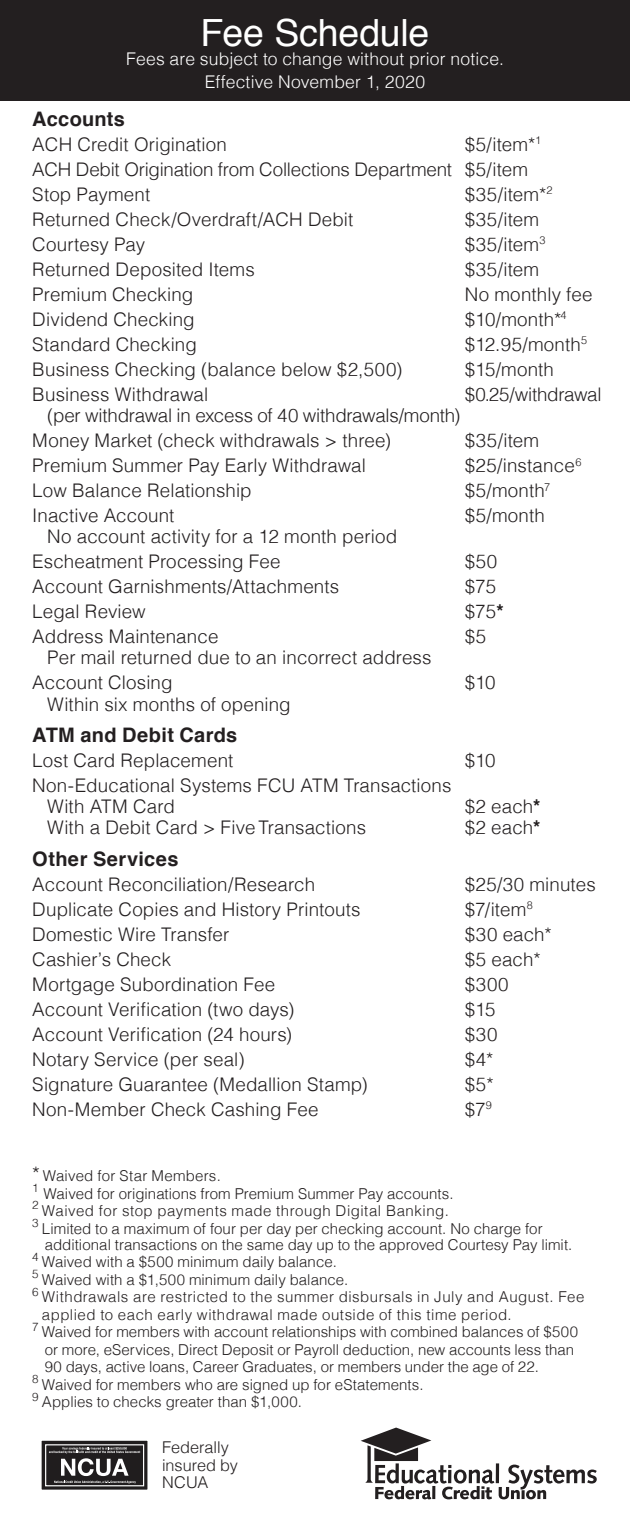
<style>
.page{position:relative;width:630px;height:1530px;background:#fff}
.page>*{position:absolute;margin:0;border:0;box-sizing:border-box;transform-origin:0 0}
.t1{font:37.5px "Helvetica";letter-spacing:-.005em;color:#fff}
.subhead{font:700 20px "Helvetica";letter-spacing:.015em;color:#231f20}
.body{font:300 18.75px/21.2px "Helvetica";letter-spacing:.01em;color:#231f20}
.body-2{font:300 18.75px "Helvetica";letter-spacing:-.015em;color:#231f20}
.body-3{font:300 18.75px "Helvetica";letter-spacing:-.01em;color:#231f20}
.t2{font:300 17.5px "Helvetica";letter-spacing:.01em;color:#fff}
.t3{font:300 16.25px/17.5px "Helvetica";color:#231f20}
.disclosure{font:300 15px/17.5px "Helvetica";letter-spacing:.005em;color:#231f20}
.disclosure-2{font:300 15px/17.5px "Helvetica";letter-spacing:.035em;color:#231f20}
.s1{font-weight:700}
.s2{font-size:20px}
</style>
<div class="page">
<svg style="left:361px;top:1428px;width:236px;height:71px"></svg>
<div style="left:0;top:0;width:630px;height:101px;background:#231f20"></div>
<svg style="left:43px;top:1442px;width:103px;height:46px"></svg>
<div style="left:41px;top:1440px;width:107px;height:50px;border:1px solid #fff"></div>
<div style="left:46px;top:1445px;width:98px;height:41px;background:#201d1e"></div>
<div style="left:45px;top:1444px;width:99px;height:42px;border:1px solid #fff"></div>
<svg style="left:49px;top:1447px;width:91px;height:37px"></svg>
<p class="t1" style="left:201px;top:4px;width:230px">Fee Schedule</p>
<p class="t2" style="left:126px;top:45px;width:379px">Fees are subject to change without prior notice.</p>
<p class="t2" style="left:205px;top:67px;width:222px">Effective November 1, 2020</p>
<p class="subhead" style="left:32px;top:102px;width:94px">Accounts</p>
<p class="body" style="left:32px;top:132px;width:196px">ACH Credit Origination</p>
<p class="body" style="left:465px;top:132px;width:78px">$5/item*<sup>1</sup></p>
<p class="body-3" style="left:32px;top:154px;width:497px">ACH Debit Origination from Collections Department $5/item</p>
<p class="body" style="left:32px;top:182px;width:119px">Stop Payment</p>
<p class="body" style="left:465px;top:182px;width:89px">$35/item*<sup>2</sup></p>
<p class="body" style="left:32px;top:207px;width:323px">Returned Check/Overdraft/ACH Debit</p>
<p class="body" style="left:465px;top:207px;width:76px">$35/item</p>
<p class="body" style="left:32px;top:232px;width:114px">Courtesy Pay</p>
<p class="body" style="left:465px;top:232px;width:82px">$35/item<sup>3</sup></p>
<p class="body" style="left:32px;top:257px;width:224px">Returned Deposited Items</p>
<p class="body" style="left:465px;top:257px;width:76px">$35/item</p>
<p class="body" style="left:32px;top:282px;width:163px">Premium Checking</p>
<p class="body" style="left:465px;top:282px;width:129px">No monthly fee</p>
<p class="body" style="left:32px;top:307px;width:164px">Dividend Checking</p>
<p class="body" style="left:465px;top:307px;width:103px">$10/month*<sup>4</sup></p>
<p class="body" style="left:32px;top:332px;width:166px">Standard Checking</p>
<p class="body" style="left:465px;top:332px;width:124px">$12.95/month<sup>5</sup></p>
<p class="body" style="left:32px;top:357px;width:372px">Business Checking (balance below $2,500)</p>
<p class="body" style="left:465px;top:357px;width:91px">$15/month</p>
<p class="body" style="left:32px;top:382px;width:178px">Business Withdrawal</p>
<p class="body-2" style="left:465px;top:379px;width:138px">$0.25/withdrawal</p>
<p class="body-2" style="left:47px;top:400px;width:415px">(per withdrawal in excess of 40 withdrawals/month)</p>
<p class="body" style="left:32px;top:429px;width:360px">Money Market (check withdrawals &gt; three)</p>
<p class="body" style="left:465px;top:429px;width:76px">$35/item</p>
<p class="body" style="left:32px;top:454px;width:335px">Premium Summer Pay Early Withdrawal</p>
<p class="body" style="left:465px;top:454px;width:118px">$25/instance<sup>6</sup></p>
<p class="body" style="left:32px;top:479px;width:221px">Low Balance Relationship</p>
<p class="body" style="left:465px;top:479px;width:87px">$5/month<sup>7</sup></p>
<p class="body" style="left:32px;top:504px;width:144px">Inactive Account</p>
<p class="body" style="left:465px;top:504px;width:82px">$5/month</p>
<p class="body" style="left:47px;top:525px;width:351px">No account activity for a 12 month period</p>
<p class="body" style="left:32px;top:550px;width:250px">Escheatment Processing Fee</p>
<p class="body" style="left:465px;top:550px;width:34px">$50</p>
<p class="body" style="left:32px;top:575px;width:308px">Account Garnishments/Attachments</p>
<p class="body" style="left:465px;top:575px;width:33px">$75</p>
<p class="body" style="left:32px;top:600px;width:115px">Legal Review</p>
<p class="body" style="left:465px;top:600px;width:40px">$75<span class="s1">*</span></p>
<p class="body" style="left:32px;top:625px;width:188px">Address Maintenance</p>
<p class="body" style="left:465px;top:625px;width:23px">$5</p>
<p class="body" style="left:47px;top:646px;width:386px">Per mail returned due to an incorrect address</p>
<p class="body" style="left:32px;top:671px;width:142px">Account Closing</p>
<p class="body" style="left:465px;top:671px;width:32px">$10</p>
<p class="body" style="left:47px;top:692px;width:245px">Within six months of opening</p>
<p class="subhead" style="left:32px;top:719px;width:207px">ATM and Debit Cards</p>
<p class="body" style="left:32px;top:749px;width:203px">Lost Card Replacement</p>
<p class="body" style="left:465px;top:749px;width:32px">$10</p>
<p class="body" style="left:47px;top:774px;width:406px;text-indent:-15px">Non-Educational Systems FCU ATM Transactions<br>With ATM Card</p>
<p class="body" style="left:465px;top:795px;width:77px">$2 each<span class="s1">*</span></p>
<p class="body" style="left:47px;top:816px;width:320px">With a Debit Card &gt; Five Transactions</p>
<p class="body" style="left:465px;top:816px;width:77px">$2 each<span class="s1">*</span></p>
<p class="subhead" style="left:32px;top:842px;width:148px">Other Services</p>
<p class="body" style="left:32px;top:872px;width:284px">Account Reconciliation/Research</p>
<p class="body" style="left:465px;top:872px;width:132px">$25/30 minutes</p>
<p class="body" style="left:32px;top:897px;width:330px">Duplicate Copies and History Printouts</p>
<p class="body" style="left:465px;top:897px;width:70px">$7/item<sup>8</sup></p>
<p class="body" style="left:32px;top:922px;width:199px">Domestic Wire Transfer</p>
<p class="body" style="left:465px;top:922px;width:88px">$30 each*</p>
<p class="body" style="left:32px;top:947px;width:140px">Cashier’s Check</p>
<p class="body" style="left:465px;top:947px;width:77px">$5 each*</p>
<p class="body" style="left:32px;top:972px;width:244px">Mortgage Subordination Fee</p>
<p class="body" style="left:465px;top:972px;width:45px">$300</p>
<p class="body" style="left:32px;top:997px;width:264px">Account Verification (two days)</p>
<p class="body" style="left:465px;top:997px;width:32px">$15</p>
<p class="body" style="left:32px;top:1022px;width:261px">Account Verification (24 hours)</p>
<p class="body" style="left:465px;top:1022px;width:34px">$30</p>
<p class="body" style="left:32px;top:1047px;width:214px">Notary Service (per seal)</p>
<p class="body" style="left:465px;top:1047px;width:30px">$4*</p>
<p class="body" style="left:32px;top:1072px;width:337px">Signature Guarantee (Medallion Stamp)</p>
<p class="body" style="left:465px;top:1072px;width:30px">$5*</p>
<p class="body" style="left:32px;top:1097px;width:288px">Non-Member Check Cashing Fee</p>
<p class="body" style="left:465px;top:1097px;width:29px">$7<sup>9</sup></p>
<p class="disclosure" style="left:32px;top:1166px;width:190px"><span class="s2">*</span> Waived for Star Members.</p>
<p class="disclosure" style="left:32px;top:1184px;width:423px"><sup>1</sup> Waived for originations from Premium Summer Pay accounts.</p>
<p class="disclosure-2" style="left:32px;top:1201px;width:418px"><sup>2</sup> Waived for stop payments made through Digital Banking.</p>
<p class="disclosure" style="left:45px;top:1219px;width:529px;line-height:16.2px;text-indent:-12px"><sup>3</sup> Limited to a maximum of four per day per checking account. No charge for additional transactions on the same day up to the approved Courtesy Pay limit.</p>
<p class="disclosure" style="left:32px;top:1253px;width:306px"><sup>4</sup> Waived with a $500 minimum daily balance.</p>
<p class="disclosure" style="left:32px;top:1270px;width:318px"><sup>5</sup> Waived with a $1,500 minimum daily balance.</p>
<p class="disclosure-2" style="left:42px;top:1288px;width:544px;text-indent:-10px"><sup>6</sup> Withdrawals are restricted to the summer disbursals in July and August. Fee applied to each early withdrawal made outside of this time period.</p>
<p class="disclosure" style="left:45px;top:1323px;width:535px;text-indent:-12px"><sup>7</sup> Waived for members with account relationships with combined balances of $500 or more, eServices, Direct Deposit or Payroll deduction, new accounts less than<br>90 days, active loans, Career Graduates, or members under the age of 22.</p>
<p class="disclosure" style="left:32px;top:1375px;width:393px"><sup>8</sup> Waived for members who are signed up for eStatements.</p>
<p class="disclosure" style="left:32px;top:1393px;width:271px"><sup>9</sup> Applies to checks greater than $1,000.</p>
<p class="t3" style="left:162px;top:1438px;width:78px">Federally insured by<br>NCUA</p>
</div>
